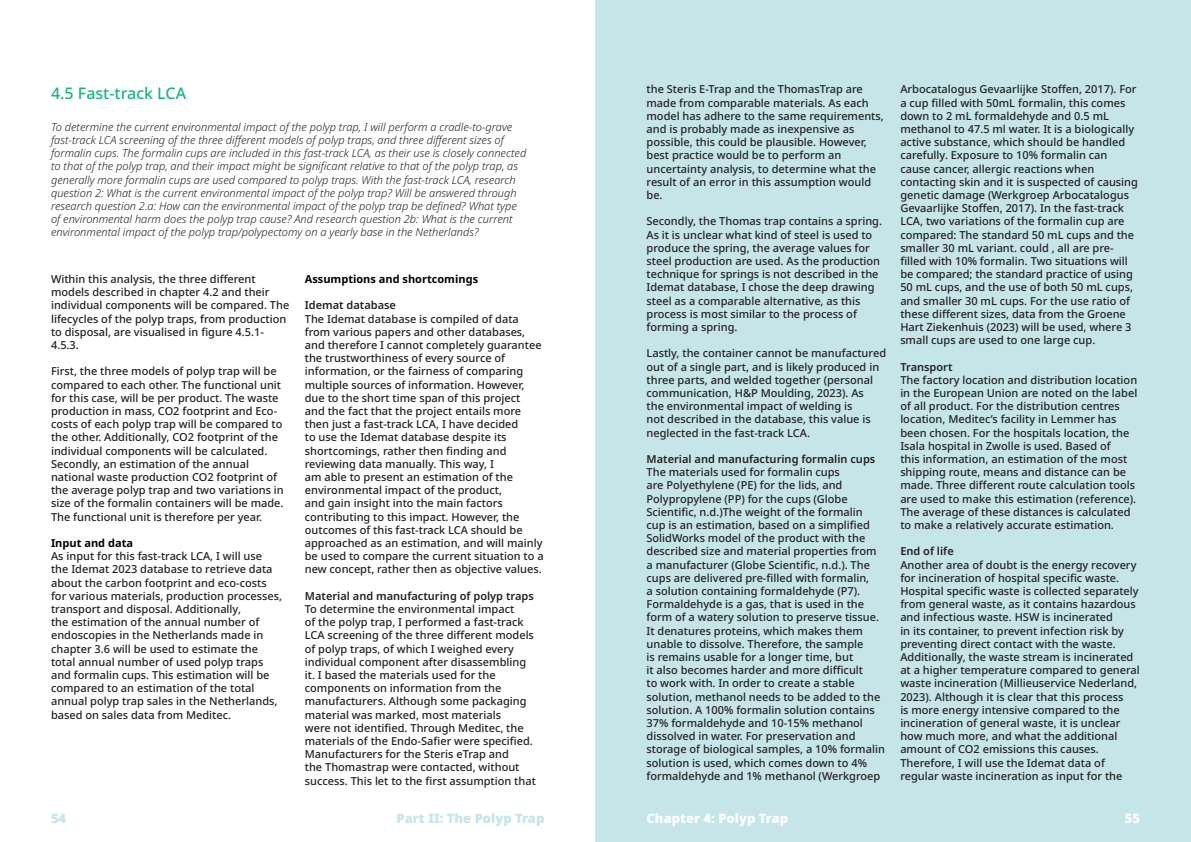
<style>
.page{position:relative;width:1191px;height:842px;background:#fff}
.page>*{position:absolute;margin:0;border:0;box-sizing:border-box;transform-origin:0 0}
.Kop_1{font:500 16px "Noto Sans";color:#1bb481}
.t1{font:900 13px "Noto Sans";color:#c5e5e9}
.t2{font:900 13px "Noto Sans";color:#fff}
.t3{font:500 11px/13.2px "Noto Sans";color:#231f20}
.Inleiding{font:italic 300 11px/13.2px "Noto Sans";color:#231f20}
.t4{font:600 11px "Noto Sans";color:#231f20}
.t5{font:700 11px "Noto Sans";color:#000}
</style>
<div class="page">
<div style="left:595px;top:0;width:596px;height:842px;background:#c5e5e9"></div>
<p class="Kop_1" style="left:51px;top:84px;width:137px">4.5 Fast-track LCA</p>
<p class="t3" style="left:646px;top:83px;width:239px">the Steris E-Trap and the ThomasTrap are made from comparable materials. As each model has adhere to the same requirements, and is probably made as inexpensive as possible, this could be plausible. However, best practice would be to perform an uncertainty analysis, to determine what the result of an error in this assumption would be.</p>
<p class="t3" style="left:646px;top:215px;width:237px">Secondly, the Thomas trap contains a spring.<br>As it is unclear what kind of steel is used to produce the spring, the average values for steel production are used. As the production technique for springs is not described in the Idemat database, I chose the deep drawing steel as a comparable alternative, as this process is most similar to the process of forming a spring.</p>
<p class="t3" style="left:646px;top:347px;width:241px">Lastly, the container cannot be manufactured out of a single part, and is likely produced in three parts, and welded together (personal communication, H&amp;P Moulding, 2023). As<br>the environmental impact of welding is<br>not described in the database, this value is neglected in the fast-track LCA.</p>
<p class="t4" style="left:646px;top:453px;width:230px">Material and manufacturing formalin cups</p>
<p class="t3" style="left:646px;top:466px;width:240px">The materials used for formalin cups<br>are Polyethylene (PE) for the lids, and Polypropylene (PP) for the cups (Globe Scientific, n.d.)The weight of the formalin<br>cup is an estimation, based on a simplified SolidWorks model of the product with the described size and material properties from a manufacturer (Globe Scientific, n.d.). The cups are delivered pre-filled with formalin,<br>a solution containing formaldehyde (P7).<br>Formaldehyde is a gas, that is used in the form of a watery solution to preserve tissue.<br>It denatures proteins, which makes them unable to dissolve. Therefore, the sample<br>is remains usable for a longer time, but<br>it also becomes harder and more difficult<br>to work with. In order to create a stable solution, methanol needs to be added to the solution. A 100% formalin solution contains 37% formaldehyde and 10-15% methanol dissolved in water. For preservation and storage of biological samples, a 10% formalin solution is used, which comes down to 4% formaldehyde and 1% methanol (Werkgroep</p>
<p class="Inleiding" style="left:51px;top:120px;width:477px">To determine the current environmental impact of the polyp trap, I will perform a cradle-to-grave fast-track LCA screening of the three different models of polyp traps, and three different sizes of formalin cups. The formalin cups are included in this fast-track LCA, as their use is closely connected to that of the polyp trap, and their impact might be significant relative to that of the polyp trap, as generally more formalin cups are used compared to polyp traps. With the fast-track LCA, research question 2: What is the current environmental impact of the polyp trap? Will be answered through research question 2.a: How can the environmental impact of the polyp trap be defined? What type of environmental harm does the polyp trap cause? And research question 2b: What is the current environmental impact of the polyp trap/polypectomy on a yearly base in the Netherlands?</p>
<p class="t3" style="left:51px;top:273px;width:240px">Within this analysis, the three different models described in chapter 4.2 and their individual components will be compared. The lifecycles of the polyp traps, from production to disposal, are visualised in figure 4.5.1- 4.5.3.</p>
<p class="t3" style="left:51px;top:365px;width:234px">First, the three models of polyp trap will be compared to each other. The functional unit for this case, will be per product. The waste production in mass, CO2 footprint and Eco&shy;costs of each polyp trap will be compared to the other. Additionally, CO2 footprint of the individual components will be calculated.<br>Secondly, an estimation of the annual national waste production CO2 footprint of the average polyp trap and two variations in size of the formalin containers will be made.<br>The functional unit is therefore per year.</p>
<p class="t5" style="left:51px;top:537px;width:84px">Input and data</p>
<p class="t3" style="left:51px;top:550px;width:232px">As input for this fast-track LCA, I will use the Idemat 2023 database to retrieve data about the carbon footprint and eco-costs for various materials, production processes, transport and disposal. Additionally,<br>the estimation of the annual number of endoscopies in the Netherlands made in chapter 3.6 will be used to estimate the total annual number of used polyp traps and formalin cups. This estimation will be compared to an estimation of the total annual polyp trap sales in the Netherlands, based on sales data from Meditec.</p>
<p class="t5" style="left:305px;top:273px;width:175px">Assumptions and shortcomings</p>
<p class="t4" style="left:305px;top:299px;width:93px">Idemat database</p>
<p class="t3" style="left:305px;top:312px;width:240px">The Idemat database is compiled of data from various papers and other databases, and therefore I cannot completely guarantee the trustworthiness of every source of information, or the fairness of comparing multiple sources of information. However, due to the short time span of this project<br>and the fact that the project entails more then just a fast-track LCA, I have decided<br>to use the Idemat database despite its shortcomings, rather then finding and reviewing data manually. This way, I<br>am able to present an estimation of the environmental impact of the product,<br>and gain insight into the main factors contributing to this impact. However, the outcomes of this fast-track LCA should be approached as an estimation, and will mainly be used to compare the current situation to a new concept, rather then as objective values.</p>
<p class="t4" style="left:305px;top:590px;width:230px">Material and manufacturing of polyp traps</p>
<p class="t3" style="left:305px;top:603px;width:233px">To determine the environmental impact<br>of the polyp trap, I performed a fast-track LCA screening of the three different models of polyp traps, of which I weighed every individual component after disassembling it. I based the materials used for the components on information from the manufacturers. Although some packaging material was marked, most materials<br>were not identified. Through Meditec, the materials of the Endo-Safier were specified.<br>Manufacturers for the Steris eTrap and<br>the Thomastrap were contacted, without success. This let to the first assumption that</p>
<p class="t3" style="left:900px;top:83px;width:239px">Arbocatalogus Gevaarlijke Stoffen, 2017). For a cup filled with 50mL formalin, this comes down to 2 mL formaldehyde and 0.5 mL methanol to 47.5 ml water. It is a biologically active substance, which should be handled carefully. Exposure to 10% formalin can cause cancer, allergic reactions when contacting skin and it is suspected of causing genetic damage (Werkgroep Arbocatalogus Gevaarlijke Stoffen, 2017). In the fast-track LCA, two variations of the formalin cup are compared: The standard 50 mL cups and the smaller 30 mL variant. could , all are pre&shy;filled with 10% formalin. Two situations will be compared; the standard practice of using 50 mL cups, and the use of both 50 mL cups, and smaller 30 mL cups. For the use ratio of these different sizes, data from the Groene Hart Ziekenhuis (2023) will be used, where 3 small cups are used to one large cup.</p>
<p class="t4" style="left:900px;top:360px;width:54px">Transport</p>
<p class="t3" style="left:900px;top:373px;width:238px">The factory location and distribution location in the European Union are noted on the label of all product. For the distribution centres location, Meditec’s facility in Lemmer has been chosen. For the hospitals location, the Isala hospital in Zwolle is used. Based of<br>this information, an estimation of the most shipping route, means and distance can be made. Three different route calculation tools are used to make this estimation (reference).<br>The average of these distances is calculated to make a relatively accurate estimation.</p>
<p class="t4" style="left:900px;top:545px;width:55px">End of life</p>
<p class="t3" style="left:900px;top:558px;width:241px">Another area of doubt is the energy recovery for incineration of hospital specific waste.<br>Hospital specific waste is collected separately from general waste, as it contains hazardous and infectious waste. HSW is incinerated<br>in its container, to prevent infection risk by preventing direct contact with the waste.<br>Additionally, the waste stream is incinerated at a higher temperature compared to general waste incineration (Millieuservice Nederland, 2023). Although it is clear that this process<br>is more energy intensive compared to the incineration of general waste, it is unclear how much more, and what the additional amount of CO2 emissions this causes.<br>Therefore, I will use the Idemat data of regular waste incineration as input for the</p>
<p class="t1" style="left:51px;top:811px;width:17px">54</p>
<p class="t1" style="left:396px;top:811px;width:149px">Part II: The Polyp Trap</p>
<p class="t2" style="left:646px;top:811px;width:143px">Chapter 4: Polyp Trap</p>
<p class="t2" style="left:1124px;top:811px;width:17px">55</p>
</div>
